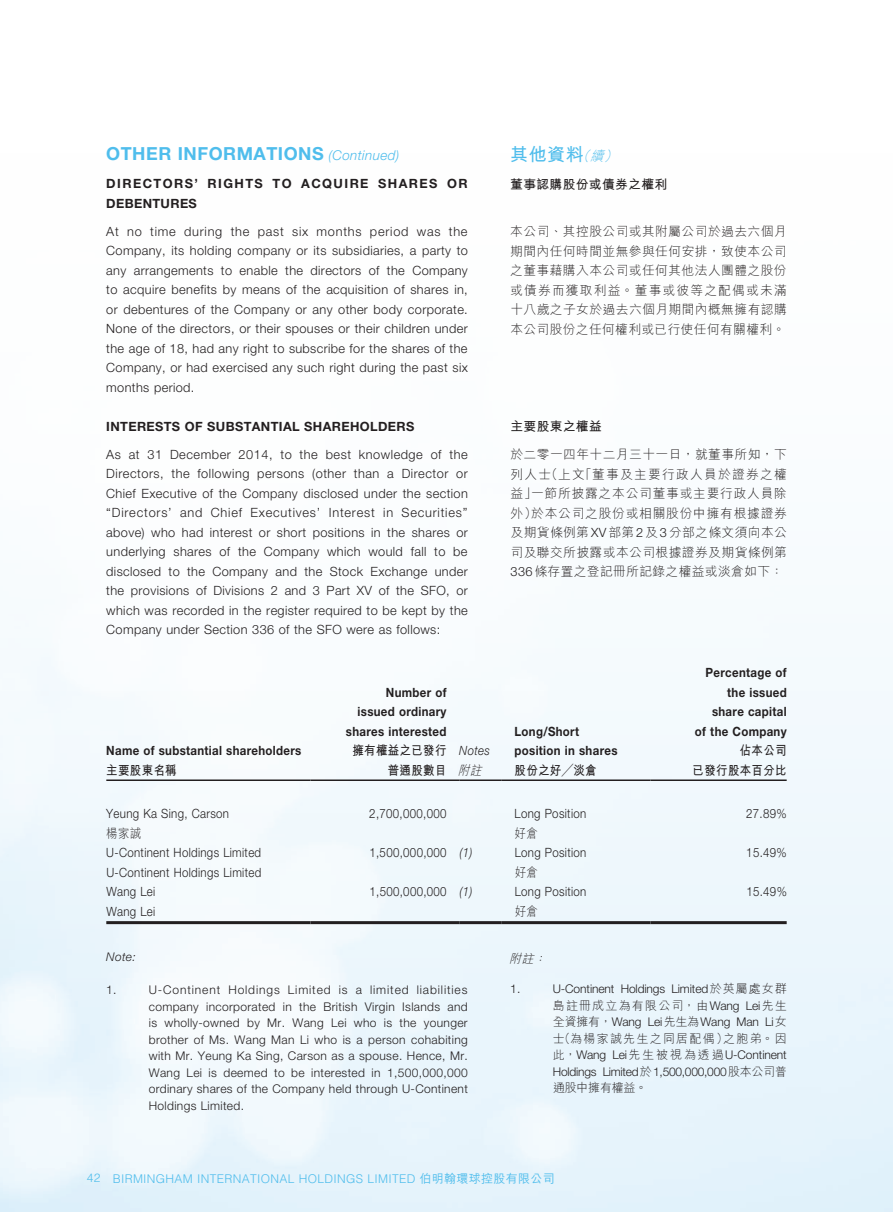
<style>
.page{position:relative;width:893px;height:1212px;background:#fff}
.page>*{position:absolute;margin:0;border:0;box-sizing:border-box;transform-origin:0 0}
.t1{font:700 18px "Helvetica Neue";letter-spacing:.03em;color:#4fbdec}
.t2{font:700 18px "M Hei HK";color:#4fbdec}
.t3{font:italic 300 13.5px "Helvetica Neue";letter-spacing:.03em;color:#4fbdec}
.t4{font:300 12.75px/19.5px "Helvetica Neue";letter-spacing:.03em;color:#231f20;text-align:justify}
.t5{font:300 12.75px/19.5px "M Hei HK";letter-spacing:.03em;color:#231f20;text-align:justify}
.t6{font:300 12.75px/19.5px "Helvetica Neue";letter-spacing:.03em;color:#231f20;scale:.9 1}
.t7{font:700 12.75px/19.5px "Helvetica Neue";letter-spacing:.03em;color:#231f20;text-align:right;scale:.9 1}
.t8{font:700 12.75px/19.5px "Helvetica Neue";letter-spacing:.11em;color:#231f20}
.t9{font:700 12.75px/19.5px "M Hei HK";letter-spacing:.03em;color:#231f20;text-align:right;scale:.9 1}
.t10{font:700 12.75px "Helvetica Neue";letter-spacing:.03em;color:#231f20}
.t11{font:700 12.75px "M Hei HK";letter-spacing:.03em;color:#231f20}
.t12{font:300 12.75px "M Hei HK";letter-spacing:.03em;color:#231f20;scale:.9 1}
.t13{font:italic 300 12.75px "Helvetica Neue";letter-spacing:.03em;color:#231f20;scale:.9 1}
.t14{font:italic 300 12.75px "M Hei HK";color:#231f20;scale:.9 1}
.t15{font:300 12px/16.5px "Helvetica Neue";letter-spacing:.025em;color:#231f20;text-align:justify}
.t16{font:300 12px/16.5px "Helvetica Neue";letter-spacing:-.02em;color:#231f20}
.t17{font:300 12px "Helvetica";letter-spacing:.025em;color:#4fbdec}
.t18{font:300 12px "M Hei HK";letter-spacing:.1em;color:#231f20}
.t19{font:300 12px "Helvetica Neue";letter-spacing:-.01em;color:#231f20}
.t20{font:300 12px "M Hei HK";letter-spacing:-.02em;color:#231f20}
.t21{font:italic 300 12px "Helvetica Neue";color:#231f20}
.t22{font:italic 300 12px "M Hei HK";color:#231f20}
.s1{font-weight:300;font-style:italic;font-size:13.5px}
.s2{font-family:"Helvetica Neue"}
.s3{font-style:italic}
.s4{font-family:"M Hei HK"}
.s5{font-family:"M Hei HK";font-weight:500}
</style>
<div class="page">
<div style="left:0;top:0;width:893px;height:1212px;background:linear-gradient(to bottom,#fff,#e8f5fb)"></div>
<hr style="left:106px;top:779px;width:204px;height:2px;background:#231f20">
<hr style="left:310px;top:779px;width:149px;height:2px;background:#231f20">
<hr style="left:459px;top:779px;width:43px;height:2px;background:#231f20">
<hr style="left:502px;top:779px;width:149px;height:2px;background:#231f20">
<hr style="left:651px;top:779px;width:136px;height:2px;background:#231f20">
<hr style="left:106px;top:921px;width:204px;height:3px;background:#231f20">
<hr style="left:310px;top:921px;width:149px;height:3px;background:#231f20">
<hr style="left:459px;top:921px;width:43px;height:3px;background:#231f20">
<hr style="left:502px;top:921px;width:149px;height:3px;background:#231f20">
<hr style="left:651px;top:921px;width:136px;height:3px;background:#231f20">
<h1 class="t1" style="left:106px;top:142px;width:28px">Othe</h1>
<h1 class="t1" style="left:158px;top:142px;width:121px">r Informations</h1>
<p class="t3" style="left:329px;top:147px;width:72px">(Continued)</p>
<p class="t8" style="left:106px;top:173px;width:361px">DIRECTORS’ RIGHTS TO ACQUIRE SHARES OR<br>DEBENTURES</p>
<p class="t4" style="left:106px;top:221px;width:363px">At no time during the past six months period was the Company, its holding company or its subsidiaries, a party to any arrangements to enable the directors of the Company to acquire benefits by means of the acquisition of shares in, or debentures of the Company or any other body corporate.<br>None of the directors, or their spouses or their children under the age of 18, had any right to subscribe for the shares of the Company, or had exercised any such right during the past six months period.</p>
<p class="t10" style="left:106px;top:418px;width:14px">Inte</p>
<p class="t10" style="left:137px;top:418px;width:19px">rests</p>
<p class="t10" style="left:185px;top:418px;width:41px">of Subst</p>
<p class="t10" style="left:252px;top:418px;width:100px">antial Shareholde</p>
<p class="t10" style="left:396px;top:418px;width:18px">rs</p>
<p class="t4" style="left:106px;top:444px;width:363px">As at 31 December 2014, to the best knowledge of the Directors, the following persons (other than a Director or Chief Executive of the Company disclosed under the section “Directors’ and Chief Executives’ Interest in Securities” above) who had interest or short positions in the shares or underlying shares of the Company which would fall to be disclosed to the Company and the Stock Exchange under the provisions of Divisions 2 and 3 Part XV of the SFO , or which was recorded in the register required to be kept by the Company under Section 336 of the SFO were as follows:</p>
<p class="t7" style="left:106px;top:741px;width:218px">Name of substantial shareholders</p>
<p class="t9" style="left:106px;top:759px;width:80px">主要股東名稱</p>
<p class="t7" style="left:346px;top:682px;width:113px">Number of issued ordinary shares interested</p>
<p class="t9" style="left:352px;top:740px;width:106px">擁有權益之已發行普通股數目</p>
<p class="t13" style="left:459px;top:743px;width:36px">Notes</p>
<p class="t14" style="left:458px;top:761px;width:32px">附註</p>
<h1 class="t2" style="left:510px;top:141px;width:113px">其他資料<span class="s1">（續）</span></h1>
<p class="t11" style="left:510px;top:175px;width:158px">董事認購股份或債券之權利</p>
<p class="t5" style="left:510px;top:221px;width:278px">本公司、其控股公司或其附屬公司於過去六個月期間內任何時間並無參與任何安排，致使本公司之董事藉購入本公司或任何其他法人團體之股份或債券而獲取利益。董事或彼等之配偶或未滿十八歲之子女於過去六個月期間內概無擁有認購本公司股份之任何權利或已行使任何有關權利。</p>
<p class="t11" style="left:510px;top:417px;width:93px">主要股東之權益</p>
<p class="t5" style="left:510px;top:444px;width:278px">於二零一四年十二月三十一日，就董事所知，下列人士（上文「董事及主要行政人員於證券之權益」一節所披露之本公司董事或主要行政人員除外）於本公司之股份或相關股份中擁有根據證券及期貨條例第<span class="s2">XV</span>部第<span class="s2">2</span>及<span class="s2">3</span>分部之條文須向本公司及聯交所披露或本公司根據證券及期貨條例第<span class="s2">336</span>條存置之登記冊所記錄之權益或淡倉如下：</p>
<p class="t7" style="left:514px;top:721px;width:116px;text-align:left">Long/Short position in shares</p>
<p class="t9" style="left:514px;top:759px;width:93px">股份之好╱淡倉</p>
<p class="t7" style="left:695px;top:663px;width:103px">Percentage of the issued share capital<br>of the Company</p>
<p class="t9" style="left:693px;top:740px;width:106px">佔本公司<br>已發行股本百分比</p>
<p class="t6" style="left:106px;top:803px;width:138px">Yeung Ka Sing, Carson</p>
<p class="t12" style="left:106px;top:824px;width:40px">楊家誠</p>
<p class="t6" style="left:369px;top:804px;width:87px">2,700,000,000</p>
<p class="t6" style="left:514px;top:804px;width:81px">Long Position</p>
<p class="t12" style="left:514px;top:824px;width:27px">好倉</p>
<p class="t6" style="left:106px;top:843px;width:174px">U-Continent Holdings Limited<br>U-Continent Holdings Limited</p>
<p class="t6" style="left:369px;top:843px;width:116px">1,500,000,000 <span class="s3">(1)</span></p>
<p class="t6" style="left:515px;top:843px;width:81px">Long Position</p>
<p class="t12" style="left:515px;top:863px;width:27px">好倉</p>
<p class="t6" style="left:106px;top:882px;width:56px">Wang Lei<br>Wang Lei</p>
<p class="t6" style="left:369px;top:882px;width:116px">1,500,000,000 <span class="s3">(1)</span></p>
<p class="t6" style="left:515px;top:882px;width:81px">Long Position</p>
<p class="t12" style="left:515px;top:902px;width:27px">好倉</p>
<p class="t6" style="left:746px;top:804px;width:47px">27.89%</p>
<p class="t6" style="left:746px;top:843px;width:47px">15.49%</p>
<p class="t6" style="left:746px;top:882px;width:47px">15.49%</p>
<p class="t21" style="left:106px;top:950px;width:31px">Note:</p>
<p class="t15" style="left:106px;top:981px;width:12px">1.</p>
<p class="t15" style="left:149px;top:981px;width:321px">U-Continent Holdings Limited is a limited liabilities company incorporated in the British Virgin Islands and is wholly-owned by Mr. Wang Lei who is the younger brother of Ms. Wang Man Li who is a person cohabiting with Mr. Yeung Ka Sing, Carson as a spouse. Hence, Mr.<br>Wang Lei is deemed to be interested in 1,500,000,000 ordinary shares of the Company held through U-Continent Holdings Limited.</p>
<p class="t22" style="left:509px;top:950px;width:42px">附註：</p>
<p class="t15" style="left:510px;top:980px;width:12px">1.</p>
<p class="t19" style="left:553px;top:982px;width:235px">U-Continent Holdings Limited<span class="s4">於英屬處女群</span></p>
<p class="t18" style="left:553px;top:997px;width:235px">島註冊成立為有限公司，由<span class="s2">Wang Lei</span>先生</p>
<p class="t15" style="left:553px;top:1013px;width:235px"><span class="s4">全資擁有，</span>Wang Lei<span class="s4">先生為</span>Wang man Li<span class="s4">女</span></p>
<p class="t18" style="left:553px;top:1030px;width:235px">士（為楊家誠先生之同居配偶）之胞弟。因</p>
<p class="t16" style="left:553px;top:1046px;width:236px"><span class="s4">此，</span>Wang Lei<span class="s4">先生被視為透過</span>U-Continent<br>Holdings Limited<span class="s4">於</span>1,500,000,000<span class="s4">股本公司普</span></p>
<p class="t20" style="left:553px;top:1079px;width:96px">通股中擁有權益。</p>
<p class="t17" style="left:87px;top:1171px;width:470px">42 BI RMI NGHAM INTERNATIONAL HOLDI NGS LI MITED <span class="s5">伯明翰環球控股有限公司</span></p>
</div>
